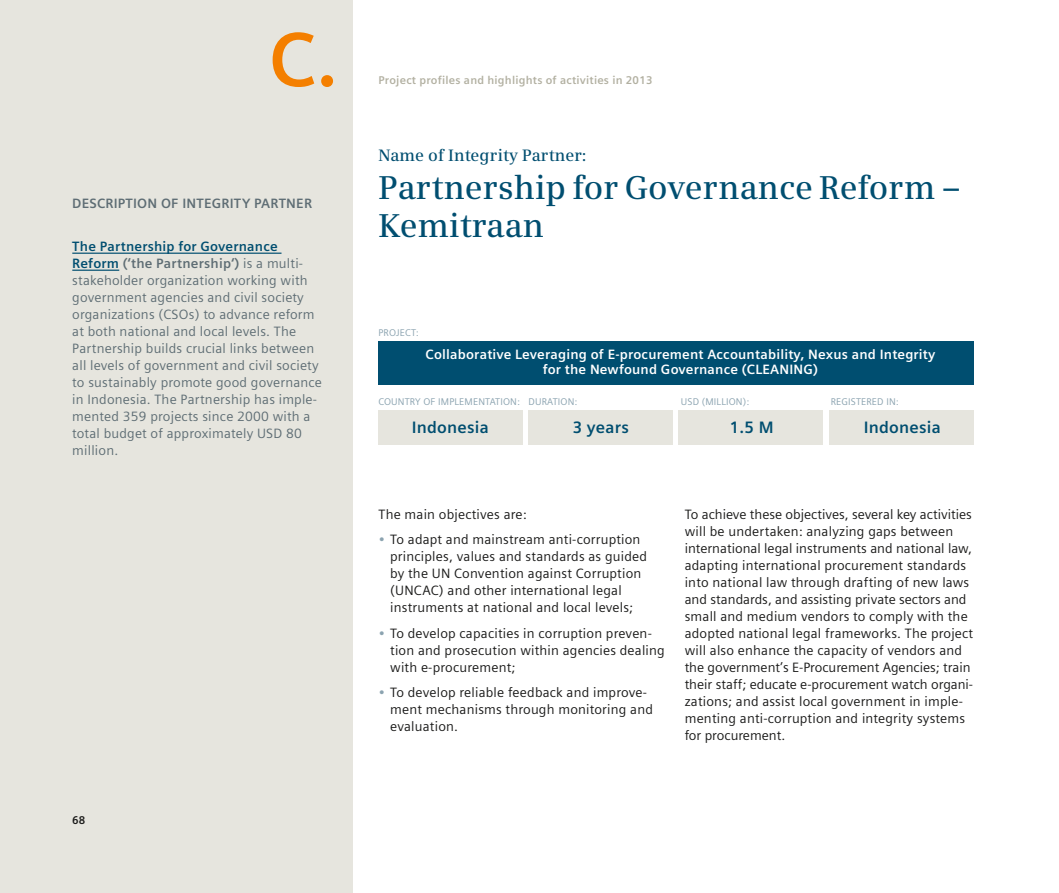
<style>
.page{position:relative;width:1059px;height:893px;background:#fff}
.page>*{position:absolute;margin:0;border:0;box-sizing:border-box;transform-origin:0 0}
.t1{font:700 76.65px "Siemens Sans";color:#f47f00}
.t2{font:600 33px/38.2px "Siemens Serif";color:#004e70}
.t3{font:700 16.5px "Siemens Sans";letter-spacing:.015em;color:#004e70}
.t4{font:600 16.5px "Siemens Serif";color:#004e70}
.t5{font:13.5px/17px "Siemens Sans";letter-spacing:.015em;color:#1a1a19}
.t6{font:13.5px/17px "Siemens Sans";letter-spacing:.015em;color:#5e6d74}
.t7{font:700 13.5px/15px "Siemens Sans";letter-spacing:.015em;color:#fff;text-align:center}
.t8{font:700 13.5px "Siemens Sans";letter-spacing:.015em;color:#5e6d74}
.t9{font:700 11.25px "Siemens Sans";letter-spacing:.02em;color:#b2b0a1}
.t10{font:700 11.25px "Siemens Sans";color:#1a1a19}
.t11{font:9.75px "Siemens Sans";letter-spacing:.015em;color:#8ba3b0}
.s1{font-weight:700;color:#004e70}
.s2{font-weight:700}
.s3{color:#8ba3b0}
</style>
<div class="page">
<div style="left:0;top:0;width:353px;height:893px;background:#e6e5de"></div>
<hr style="left:72px;top:253px;width:209px;height:1px;background:#004e70">
<hr style="left:72px;top:270px;width:47px;height:1px;background:#004e70">
<div style="left:378px;top:341px;width:596px;height:44px;background:#004e70"></div>
<div style="left:378px;top:410px;width:144px;height:34px;background:#e6e5de"></div>
<div style="left:529px;top:410px;width:144px;height:34px;background:#e6e5de"></div>
<div style="left:679px;top:410px;width:144px;height:34px;background:#e6e5de"></div>
<div style="left:830px;top:410px;width:144px;height:34px;background:#e6e5de"></div>
<h1 class="t1" style="left:269px;top:16px;width:71px">C.</h1>
<p class="t8" style="left:72px;top:196px;width:241px">DESCRIPTION OF INTEGRITY PARTNER</p>
<p class="t6" style="left:72px;top:238px;width:251px"><span class="s1">The Partnership for Governance Reform</span> <span class="s2">(‘the Partnership‘)</span> is a multi&shy;stakeholder organization working with government agencies and civil society organizations (CSOs) to advance reform at both national and local levels. The Partnership builds crucial links between all levels of government and civil society to sustainably promote good governance in Indonesia. The Partnership has imple&shy;mented 359 projects since 2000 with a total budget of approximately USD 80 million.</p>
<p class="t10" style="left:72px;top:814px;width:15px">68</p>
<p class="t9" style="left:378px;top:74px;width:275px">Project profiles and highlights of activities in 2013</p>
<p class="t4" style="left:378px;top:146px;width:209px">Name of Integrity Partner:</p>
<h2 class="t2" style="left:378px;top:168px;width:584px">Partnership for Governance Reform –<br>Kemitraan</h2>
<p class="t11" style="left:378px;top:327px;width:42px">PROJECT:</p>
<p class="t7" style="left:425px;top:347px;width:511px">Collaborative Leveraging of E-procurement Accountability, Nexus and Integrity for the Newfound Governance (CLEANING)</p>
<p class="t11" style="left:378px;top:396px;width:200px">COUNTRY OF IMPLEMENTATION: DURATION:</p>
<p class="t11" style="left:681px;top:396px;width:70px">USD (MILLION):</p>
<p class="t11" style="left:831px;top:396px;width:69px">REGISTERED IN:</p>
<p class="t3" style="left:412px;top:418px;width:79px">Indonesia</p>
<p class="t3" style="left:573px;top:418px;width:58px">3 years</p>
<p class="t3" style="left:730px;top:418px;width:45px">1.5 M</p>
<p class="t3" style="left:864px;top:418px;width:79px">Indonesia</p>
<p class="t5" style="left:378px;top:506px;width:150px">The main objectives are:</p>
<p class="t5" style="left:390px;top:531px;width:258px;text-indent:-12px"><span class="s3">•</span> To adapt and mainstream anti-corruption principles, values and standards as guided by the UN Convention against Corruption (UNCAC) and other international legal instruments at national and local levels;</p>
<p class="t5" style="left:390px;top:625px;width:276px;text-indent:-12px"><span class="s3">•</span> To develop capacities in corruption preven&shy;tion and prosecution within agencies dealing with e-procurement;</p>
<p class="t5" style="left:390px;top:684px;width:264px;text-indent:-12px"><span class="s3">•</span> To develop reliable feedback and improve&shy;ment mechanisms through monitoring and evaluation.</p>
<p class="t5" style="left:685px;top:506px;width:290px">To achieve these objectives, several key activities will be undertaken: analyzing gaps between international legal instruments and national law, adapting international procurement standards into national law through drafting of new laws and standards, and assisting private sectors and small and medium vendors to comply with the adopted national legal frameworks. The project will also enhance the capacity of vendors and the government’s E-Procurement Agencies; train their staff; educate e-procurement watch organi&shy;zations; and assist local government in imple&shy;menting anti-corruption and integrity systems for procurement.</p>
</div>
